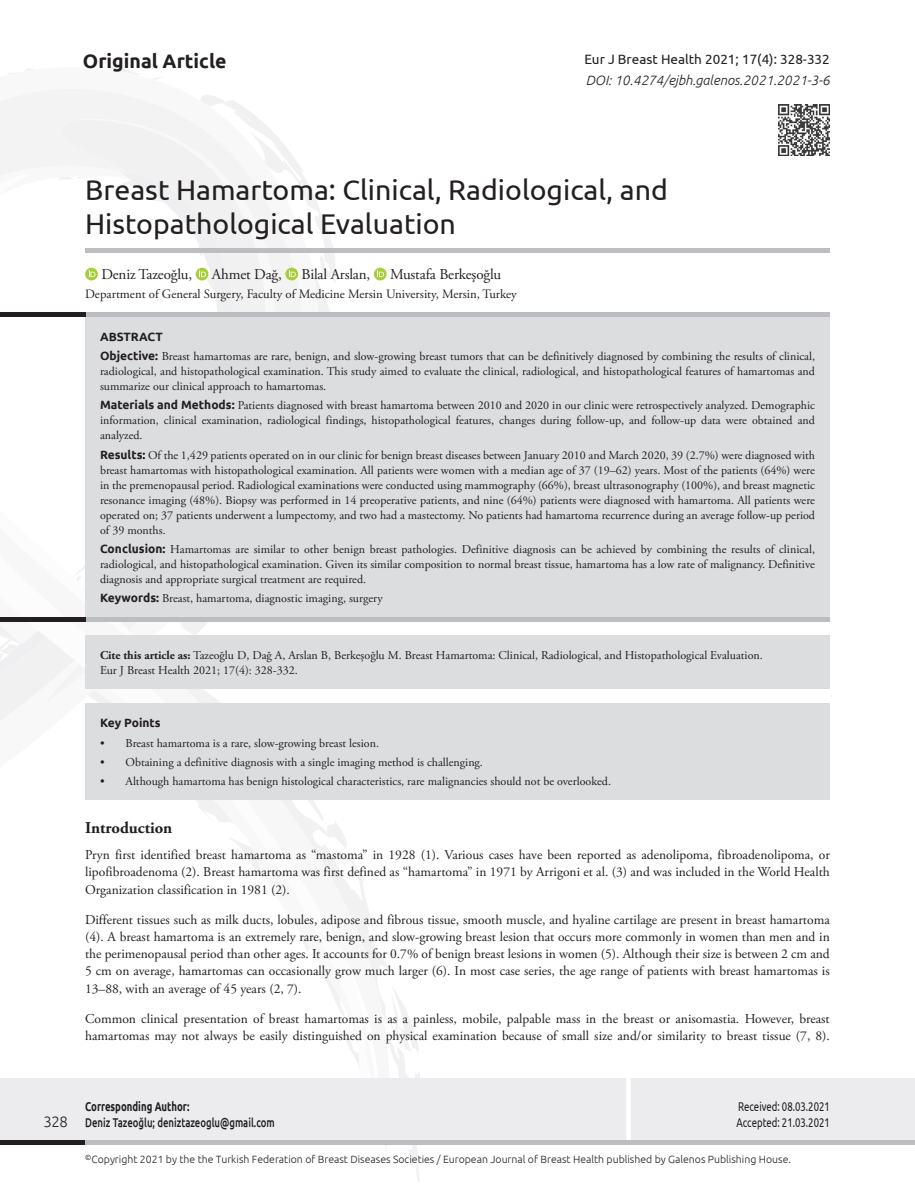
<style>
.page{position:relative;width:915px;height:1191px;background:#fff}
.page>*{position:absolute;margin:0;border:0;box-sizing:border-box;transform-origin:0 0}
._1__BASLIK{font:28.5px/34.5px "Ubuntu";color:#231f20}
.t1{font:700 19.5px "Ubuntu";color:#231f20}
.ANA_BASLIK{font:700 16.5px "Adobe Garamond Pro";color:#231f20}
.YAZARLAR{font:15px "Adobe Garamond Pro";letter-spacing:-.01em;color:#231f20}
.t2{font:300 15px "Ubuntu";color:#231f20}
.YAZI{font:13.5px/17.2px "Adobe Garamond Pro";color:#231f20;text-align:justify}
.DOI{font:italic 300 13.5px "Ubuntu";color:#231f20}
.SAYFA_ARALIK{font:13.5px "Ubuntu";color:#231f20}
.KURUMLAR{font:12.75px "Adobe Garamond Pro";color:#231f20}
.t3{font:12.75px "Ubuntu";color:#231f20;scale:.75 1}
.t4{font:500 12.75px "Ubuntu";color:#231f20;scale:.75 1}
.t5{font:700 12.75px "Ubuntu";color:#231f20;scale:.75 1}
.ÖZET{font:12px/15px "Adobe Garamond Pro";color:#231f20;text-align:justify}
.KEYPOINT{font:12px "Adobe Garamond Pro";color:#231f20}
.CİTE_AS{font:12px "Adobe Garamond Pro";color:#231f20}
.KEYPOINT-BOLD{font:700 12px "Ubuntu";color:#231f20}
.ABSTRACT{font:700 12px "Ubuntu";color:#231f20}
.t6{font:300 10.5px "Ubuntu";color:#231f20}
.s1{font-family:"Ubuntu";font-weight:700}
.s2{font-weight:700}
</style>
<div class="page">
<svg style="left:392px;top:989px;width:31px;height:192px"></svg>
<svg style="left:0;top:621px;width:392px;height:524px"></svg>
<div style="left:0;top:1078px;width:914px;height:61px;background:#ececee"></div>
<hr style="left:626px;top:1076px;width:4px;height:65px;background:#fff">
<div style="left:0;top:1139px;width:914px;height:5px;background:#bcbdc0"></div>
<div style="left:0;top:1139px;width:85px;height:5px;background:#231f20"></div>
<div style="left:85px;top:316px;width:744px;height:301px;background:#dcdddf"></div>
<hr style="left:85px;top:617px;width:744px;height:4px;background:#bcbdc0">
<hr style="left:85px;top:312px;width:744px;height:4px;background:#bcbdc0">
<div style="left:85px;top:635px;width:744px;height:54px;background:#dcdddf"></div>
<svg style="left:0;top:100px;width:344px;height:588px"></svg>
<div style="left:374px;top:268px;width:12px;height:12px;background:#a6ce39;border-radius:50%"></div>
<svg style="left:377px;top:270px;width:7px;height:7px"></svg>
<div style="left:85px;top:248px;width:744px;height:5px;background:#bcbdc0"></div>
<img style="left:778px;top:104px;width:51px;height:52px">
<div style="left:85px;top:703px;width:744px;height:97px;background:#dcdddf"></div>
<p class="t1" style="left:83px;top:50px;width:145px">Original Article</p>
<p class="SAYFA_ARALIK" style="left:584px;top:51px;width:247px">Eur J Breast Health 2021; 17(4): 328-332</p>
<p class="DOI" style="left:585px;top:72px;width:245px">DOI: 10.4274/ejbh.galenos.2021.2021-3-6</p>
<p class="_1__BASLIK" style="left:85px;top:171px;width:584px">Breast Hamartoma: Clinical, Radiological, and<br>Histopathological Evaluation</p>
<p class="YAZARLAR" style="left:101px;top:265px;width:92px">Deniz Tazeoğlu,</p>
<p class="YAZARLAR" style="left:212px;top:265px;width:71px">Ahmet Dağ,</p>
<p class="YAZARLAR" style="left:301px;top:265px;width:70px">Bilal Arslan,</p>
<p class="YAZARLAR" style="left:390px;top:265px;width:113px">Mustafa Berkeşoğlu</p>
<p class="KURUMLAR" style="left:85px;top:286px;width:433px">Department of General Surgery, Faculty of Medicine Mersin University, Mersin, Turkey</p>
<p class="ABSTRACT" style="left:100px;top:329px;width:64px">ABSTRACT</p>
<p class="ÖZET" style="left:100px;top:349px;width:716px"><span class="s1">Objective:</span> Breast hamartomas are rare, benign, and slow-growing breast tumors that can be definitively diagnosed by combining the results of clinical, radiological, and histopathological examination. This study aimed to evaluate the clinical, radiological, and histopathological features of hamartomas and summarize our clinical approach to hamartomas.</p>
<p class="ÖZET" style="left:100px;top:398px;width:716px"><span class="s1">Materials and Methods:</span> Patients diagnosed with breast hamartoma between 2010 and 2020 in our clinic were retrospectively analyzed. Demographic information, clinical examination, radiological findings, histopathological features, changes during follow-up, and follow-up data were obtained and analyzed.</p>
<p class="ÖZET" style="left:100px;top:448px;width:716px"><span class="s1">Results:</span> Of the 1,429 patients operated on in our clinic for benign breast diseases between January 2010 and March 2020, 39 (2.7%) were diagnosed with breast hamartomas with histopathological examination. All patients were women with a median age of 37 (19–62) years. Most of the patients (64%) were in the premenopausal period. Radiological examinations were conducted using mammography (66%), breast ultrasonography (100%), and breast magnetic resonance imaging (48%). Biopsy was performed in 14 preoperative patients, and nine (64%) patients were diagnosed with hamartoma. All patients were operated on; 37 patients underwent a lumpectomy, and two had a mastectomy. No patients had hamartoma recurrence during an average follow-up period of 39 months.</p>
<p class="ÖZET" style="left:100px;top:542px;width:716px"><span class="s1">Conclusion:</span> Hamartomas are similar to other benign breast pathologies. Definitive diagnosis can be achieved by combining the results of clinical, radiological, and histopathological examination. Given its similar composition to normal breast tissue, hamartoma has a low rate of malignancy. Definitive diagnosis and appropriate surgical treatment are required.</p>
<p class="ÖZET" style="left:100px;top:591px;width:284px"><span class="s1">Keywords:</span> Breast, hamartoma, diagnostic imaging, surgery</p>
<p class="CİTE_AS" style="left:100px;top:648px;width:664px"><span class="s2">Cite this article as:</span> Tazeoğlu D, Dağ A, Arslan B, Berkeşoğlu M. Breast Hamartoma: Clinical, Radiological, and Histopathological Evaluation.</p>
<p class="CİTE_AS" style="left:100px;top:663px;width:199px">Eur J Breast Health 2021; 17(4): 328-332.</p>
<p class="KEYPOINT-BOLD" style="left:100px;top:716px;width:62px">Key Points</p>
<p class="KEYPOINT" style="left:100px;top:735px;width:280px">• Breast hamartoma is a rare, slow-growing breast lesion.</p>
<p class="KEYPOINT" style="left:100px;top:755px;width:384px">• Obtaining a definitive diagnosis with a single imaging method is challenging.</p>
<p class="KEYPOINT" style="left:100px;top:774px;width:512px">• Although hamartoma has benign histological characteristics, rare malignancies should not be overlooked.</p>
<p class="ANA_BASLIK" style="left:85px;top:818px;width:89px">Introduction</p>
<p class="YAZI" style="left:85px;top:846px;width:746px">Pryn first identified breast hamartoma as “mastoma” in 1928 (1). Various cases have been reported as adenolipoma, fibroadenolipoma, or lipofibroadenoma (2). Breast hamartoma was first defined as “hamartoma” in 1971 by Arrigoni et al. (3) and was included in the World Health Organization classification in 1981 (2).</p>
<p class="YAZI" style="left:85px;top:911px;width:746px">Different tissues such as milk ducts, lobules, adipose and fibrous tissue, smooth muscle, and hyaline cartilage are present in breast hamartoma (4). A breast hamartoma is an extremely rare, benign, and slow-growing breast lesion that occurs more commonly in women than men and in the perimenopausal period than other ages. It accounts for 0.7% of benign breast lesions in women (5). Although their size is between 2 cm and 5 cm on average, hamartomas can occasionally grow much larger (6). In most case series, the age range of patients with breast hamartomas is 13–88, with an average of 45 years (2, 7).</p>
<p class="YAZI" style="left:85px;top:1010px;width:746px">Common clinical presentation of breast hamartomas is as a painless, mobile, palpable mass in the breast or anisomastia. However, breast hamartomas may not always be easily distinguished on physical examination because of small size and/or similarity to breast tissue (7, 8).</p>
<p class="t2" style="left:44px;top:1112px;width:26px">328</p>
<p class="t5" style="left:85px;top:1099px;width:140px">Corresponding Author:</p>
<p class="t4" style="left:85px;top:1114px;width:254px">Deniz Tazeoğlu; deniztazeoglu@gmail.com</p>
<p class="t3" style="left:738px;top:1099px;width:124px">Received: 08.03.2021</p>
<p class="t3" style="left:736px;top:1115px;width:126px">Accepted: 21.03.2021</p>
<p class="t6" style="left:85px;top:1152px;width:707px"><sup>©</sup>Copyright 2021 by the the Turkish Federation of Breast Diseases Societies / European Journal of Breast Health published by Galenos Publishing House.</p>
</div>
